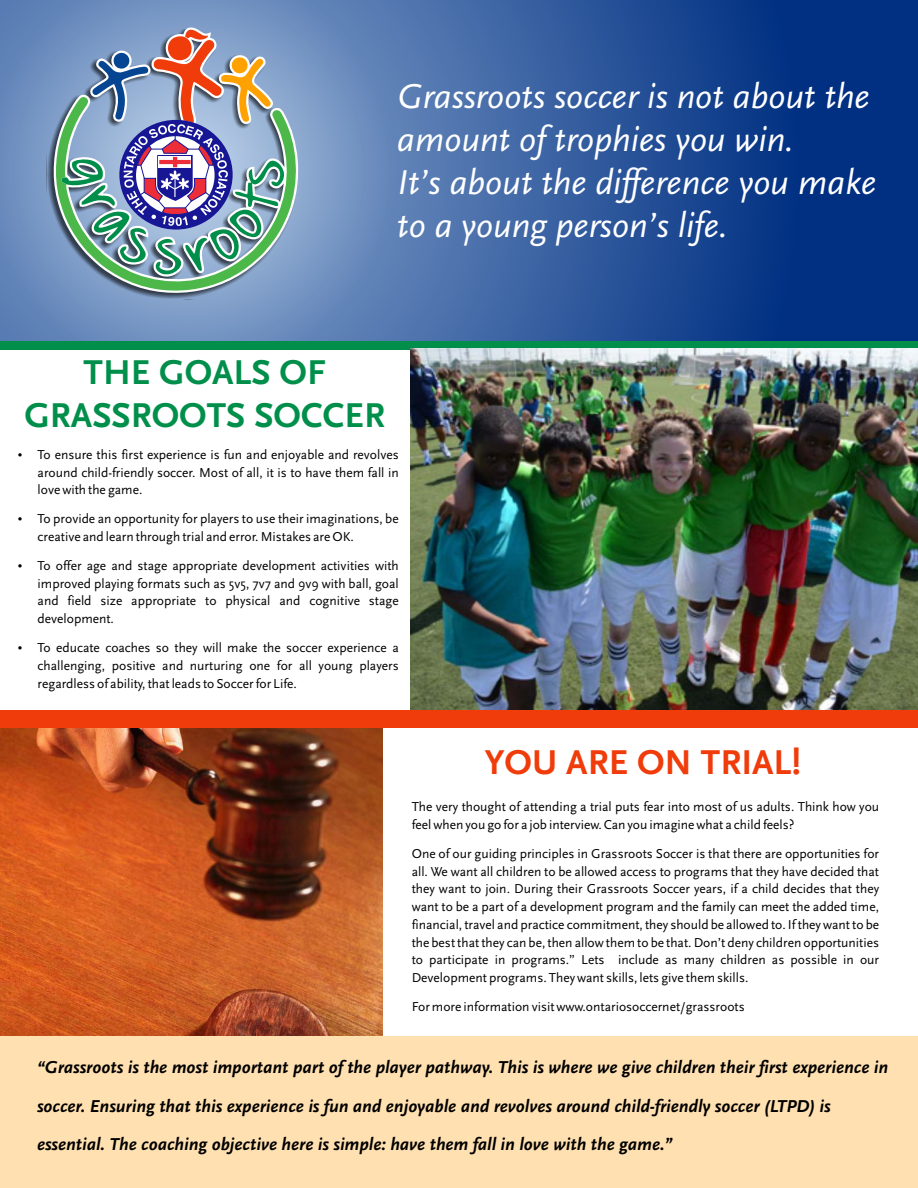
<style>
.page{position:relative;width:918px;height:1188px;background:#fff}
.page>*{position:absolute;margin:0;border:0;box-sizing:border-box;transform-origin:0 0}
.t1{font:italic 36px/42.9px "Scala Sans";color:#fff}
.t2{font:700 36px/42.9px "Scala Sans LF";color:#008f4a;text-align:center}
.t3{font:700 36px "Scala Sans LF";color:#f03b0a}
.t4{font:italic 700 18px/38.4px "Scala Sans";color:#000}
.t5{font:13.5px/17.7px "Scala Sans";color:#000;text-align:justify}
</style>
<div class="page">
<img style="left:0;top:728px;width:382px;height:308px">
<div style="left:0;top:1036px;width:918px;height:152px;background:#ffe0b0"></div>
<div style="left:0;top:338px;width:918px;height:12px;background:#008f4a"></div>
<img style="left:410px;top:348px;width:508px;height:362px">
<svg style="left:0;top:0;width:918px;height:341px;background:#375fa0"></svg>
<svg style="left:51px;top:26px;width:248px;height:277px;background:#7593bf"></svg>
<svg style="left:53px;top:96px;width:247px;height:205px;background:#7ca1b0"></svg>
<svg style="left:60px;top:28px;width:230px;height:250px;background:#8c9dad"></svg>
<div style="left:0;top:710px;width:918px;height:18px;background:#f03b0a"></div>
<h1 class="t1" style="left:397px;top:78px;width:481px">Grassroots soccer is not about the amount of trophies you win.<br>It’s about the difference you make to a young person’s life.</h1>
<h1 class="t2" style="left:24px;top:355px;width:362px">THE GOALS OF<br>GRASSROOTS SOCCER</h1>
<p class="t5" style="left:38px;top:447px;width:363px">To ensure this first experience is fun and enjoyable and revolves around child-friendly soccer. Most of all, it is to have them fall in love with the game.</p>
<p class="t5" style="left:38px;top:511px;width:363px">To provide an opportunity for players to use their imaginations, be creative and learn through trial and error. Mistakes are OK.</p>
<p class="t5" style="left:38px;top:558px;width:363px">To offer age and stage appropriate development activities with improved playing formats such as 5v5, 7v7 and 9v9 with ball, goal and field size appropriate to physical and cognitive stage development.</p>
<p class="t5" style="left:38px;top:640px;width:363px">To educate coaches so they will make the soccer experience a challenging, positive and nurturing one for all young players regardless of ability, that leads to Soccer for Life.</p>
<h1 class="t3" style="left:485px;top:748px;width:318px">YOU ARE ON TRIAL!</h1>
<p class="t5" style="left:412px;top:799px;width:469px">The very thought of attending a trial puts fear into most of us adults. Think how you feel when you go for a job interview. Can you imagine what a child feels?</p>
<p class="t5" style="left:412px;top:846px;width:469px">One of our guiding principles in Grassroots Soccer is that there are opportunities for all. We want all children to be allowed access to programs that they have decided that they want to join. During their Grassroots Soccer years, if a child decides that they want to be a part of a development program and the family can meet the added time, financial, travel and practice commitment, they should be allowed to. If they want to be the best that they can be, then allow them to be that. Don’t deny children opportunities to participate in programs.” Lets include as many children as possible in our Development programs. They want skills, lets give them skills.</p>
<p class="t5" style="left:412px;top:999px;width:335px">For more information visit www.ontariosoccernet/grassroots</p>
<p class="t4" style="left:37px;top:1050px;width:853px">“Grassroots is the most important part of the player pathway. This is where we give children their first experience in soccer. Ensuring that this experience is fun and enjoyable and revolves around child-friendly soccer (LTPD) is essential. The coaching objective here is simple: have them fall in love with the game.”</p>
</div>
